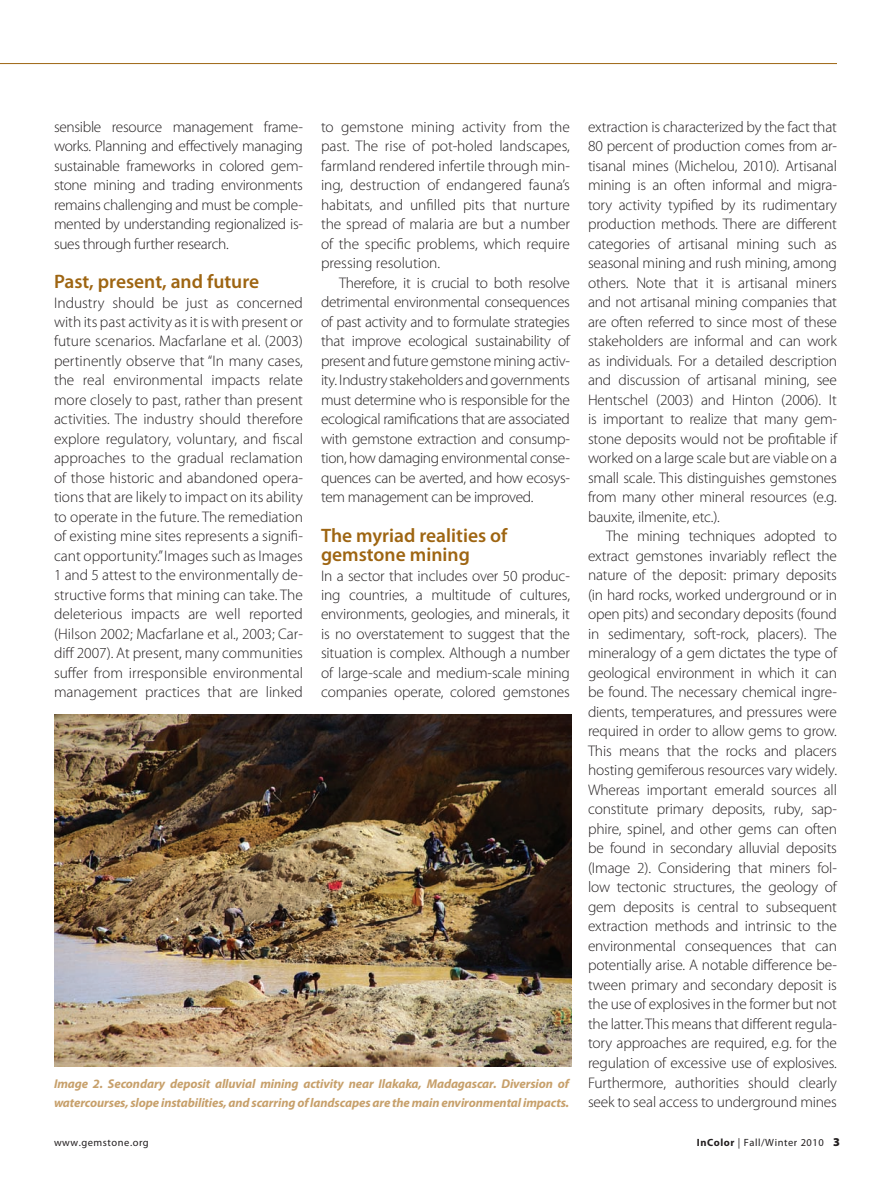
<style>
.page{position:relative;width:891px;height:1188px;background:#fff}
.page>*{position:absolute;margin:0;border:0;box-sizing:border-box;transform-origin:0 0}
.Subhead{font:600 19.5px "Myriad Pro";color:#9e6512}
.Text-NonIndent{font:300 15.3px/19.5px "Myriad Pro";letter-spacing:-.01em;color:#231f20;text-align:justify}
.Text-Indent{font:300 15.3px/19.5px "Myriad Pro";letter-spacing:-.02em;color:#231f20;text-align:justify}
.t1{font:italic 700 12.75px/19.5px "Myriad Pro";letter-spacing:-.01em;color:#c7a06b}
.t2{font:10.5px "Myriad Pro";letter-spacing:.05em;color:#231f20}
.s1{font-weight:700}
.s2{font-weight:900;font-size:12px}
</style>
<div class="page">
<hr style="left:0;top:63px;width:837px;height:1px;background:#9e6512">
<img style="left:54px;top:714px;width:517px;height:352px">
<p class="Text-Indent" style="left:54px;top:117px;width:251px">sensible resource management frame&shy;works. Planning and effectively managing sustainable frameworks in colored gem&shy;stone mining and trading environments remains challenging and must be comple&shy;mented by understanding regionalized is&shy;sues through further research.</p>
<p class="Subhead" style="left:54px;top:271px;width:207px">Past, present, and future</p>
<p class="Text-NonIndent" style="left:54px;top:293px;width:251px">Industry should be just as concerned with its past activity as it is with present or future scenarios. Macfarlane et al. (2003) pertinently observe that “In many cases, the real environmental impacts relate more closely to past, rather than present activities. The industry should therefore explore regulatory, voluntary, and fiscal approaches to the gradual reclamation of those historic and abandoned opera&shy;tions that are likely to impact on its ability to operate in the future. The remediation of existing mine sites represents a signifi&shy;cant opportunity.” Images such as Images 1 and 5 attest to the environmentally de&shy;structive forms that mining can take. The deleterious impacts are well reported (Hilson 2002; Macfarlane et al., 2003; Car&shy;diff 2007). At present, many communities suffer from irresponsible environmental management practices that are linked</p>
<p class="Text-NonIndent" style="left:321px;top:117px;width:251px">to gemstone mining activity from the past. The rise of pot-holed landscapes, farmland rendered infertile through min&shy;ing, destruction of endangered fauna’s habitats, and unfilled pits that nurture the spread of malaria are but a number of the specific problems, which require pressing resolution.</p>
<p class="Text-Indent" style="left:321px;top:273px;width:251px;text-indent:18px">Therefore, it is crucial to both resolve detrimental environmental consequences of past activity and to formulate strategies that improve ecological sustainability of present and future gemstone mining activ&shy;ity. Industry stakeholders and governments must determine who is responsible for the ecological ramifications that are associated with gemstone extraction and consump&shy;tion, how damaging environmental conse&shy;quences can be averted, and how ecosys&shy;tem management can be improved.</p>
<p class="Subhead" style="left:321px;top:524px;width:188px">The myriad realities of</p>
<p class="Subhead" style="left:321px;top:544px;width:150px">gemstone mining</p>
<p class="Text-NonIndent" style="left:321px;top:566px;width:251px">In a sector that includes over 50 produc&shy;ing countries, a multitude of cultures, environments, geologies, and minerals, it is no overstatement to suggest that the situation is complex. Although a number of large-scale and medium-scale mining companies operate, colored gemstones</p>
<p class="t1" style="left:54px;top:1074px;width:517px">Image 2. Secondary deposit alluvial mining activity near Ilakaka, Madagascar. Diversion of watercourses, slope instabilities, and scarring of landscapes are the main environmental impacts.</p>
<p class="Text-NonIndent" style="left:588px;top:117px;width:251px">extraction is characterized by the fact that 80 percent of production comes from ar&shy;tisanal mines (Michelou, 2010). Artisanal mining is an often informal and migra&shy;tory activity typified by its rudimentary production methods. There are different categories of artisanal mining such as seasonal mining and rush mining, among others. Note that it is artisanal miners and not artisanal mining companies that are often referred to since most of these stakeholders are informal and can work as individuals. For a detailed description and discussion of artisanal mining, see Hentschel (2003) and Hinton (2006). It is important to realize that many gem&shy;stone deposits would not be profitable if worked on a large scale but are viable on a small scale. This distinguishes gemstones from many other mineral resources (e.g. bauxite, ilmenite, etc.).</p>
<p class="Text-Indent" style="left:588px;top:527px;width:251px;text-indent:18px">The mining techniques adopted to extract gemstones invariably reflect the nature of the deposit: primary deposits (in hard rocks, worked underground or in open pits) and secondary deposits (found in sedimentary, soft-rock, placers). The mineralogy of a gem dictates the type of geological environment in which it can be found. The necessary chemical ingre&shy;dients, temperatures, and pressures were required in order to allow gems to grow.<br>This means that the rocks and placers hosting gemiferous resources vary widely.<br>Whereas important emerald sources all constitute primary deposits, ruby, sap&shy;phire, spinel, and other gems can often be found in secondary alluvial deposits (Image 2). Considering that miners fol&shy;low tectonic structures, the geology of gem deposits is central to subsequent extraction methods and intrinsic to the environmental consequences that can potentially arise. A notable difference be&shy;tween primary and secondary deposit is the use of explosives in the former but not the latter. This means that different regula&shy;tory approaches are required, e.g. for the regulation of excessive use of explosives.<br>Furthermore, authorities should clearly seek to seal access to underground mines</p>
<p class="t2" style="left:54px;top:1137px;width:96px">www.gemstone.org</p>
<p class="t2" style="left:697px;top:1137px;width:145px"><span class="s1">InColor</span> | Fall/Winter 2010 <span class="s2">3</span></p>
</div>
